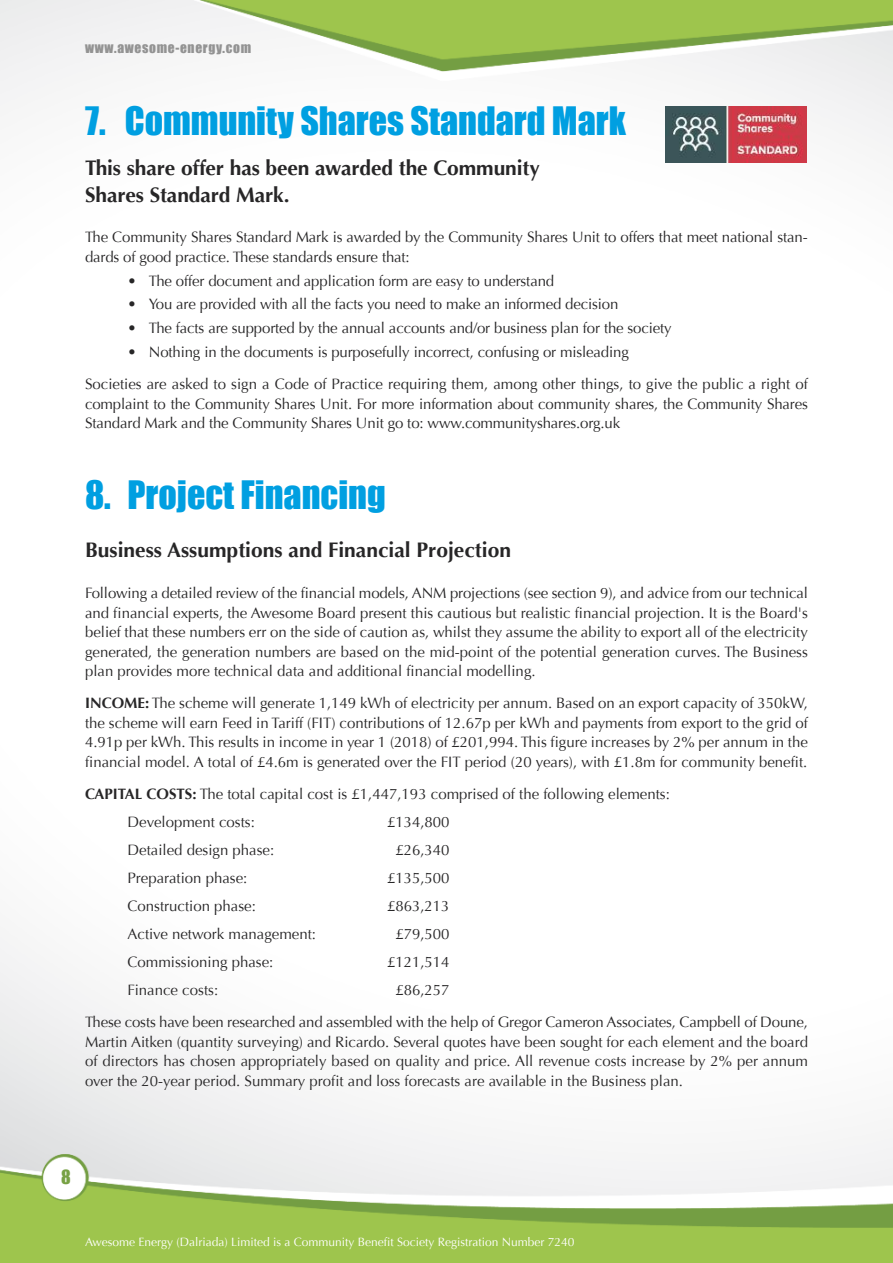
<style>
.page{position:relative;width:893px;height:1263px;background:#fff}
.page>*{position:absolute;margin:0;border:0;box-sizing:border-box;transform-origin:0 0}
.t1{font:36px "Impact";color:#009fe1}
.t2{font:700 21px/27px "Optima";letter-spacing:-.005em;color:#272627}
.t3{font:18px "Impact";color:#77a144}
.t4{font:15px/19.5px "Optima";color:#272627}
.t5{font:13.5px "Impact";letter-spacing:.05em;color:#939393}
.t6{font:12px "Optima";color:#fff}
.s1{font-weight:700}
</style>
<div class="page">
<img style="left:0;top:0;width:893px;height:1263px">
<img style="left:665px;top:106px;width:142px;height:56px">
<p class="t5" style="left:85px;top:40px;width:168px">www.awesome-energy.com</p>
<h1 class="t1" style="left:85px;top:98px;width:542px">7. Community Shares Standard Mark</h1>
<h2 class="t2" style="left:85px;top:154px;width:456px">This share offer has been awarded the Community<br>Shares Standard Mark.</h2>
<p class="t4" style="left:85px;top:228px;width:724px">the community shares standard mark is awarded by the community shares unit to offers that meet national stan&shy;dards of good practice. these standards ensure that:</p>
<p class="t4" style="left:128px;top:271px;width:428px">• the offer document and application form are easy to understand</p>
<p class="t4" style="left:128px;top:295px;width:492px">• You are provided with all the facts you need to make an informed decision</p>
<p class="t4" style="left:128px;top:318px;width:546px">• the facts are supported by the annual accounts and/or business plan for the society</p>
<p class="t4" style="left:85px;top:336px;width:725px;line-height:32.2px;text-indent:43px">• nothing in the documents is purposefully incorrect, confusing or misleading<br>societies are asked to sign a code of practice requiring them, among other things, to give the public a right of</p>
<p class="t4" style="left:85px;top:394px;width:724px">complaint to the community shares unit. for more information about community shares, the community shares standard mark and the community shares unit go to: www.communityshares.org.uk</p>
<h1 class="t1" style="left:85px;top:473px;width:302px">8. Project Financing</h1>
<h2 class="t2" style="left:85px;top:537px;width:428px">Business Assumptions and Financial Projection</h2>
<p class="t4" style="left:85px;top:583px;width:724px;text-align:justify">following a detailed review of the financial models, anm projections (see section 9), and advice from our technical and financial experts, the awesome Board present this cautious but realistic financial projection. It is the Board's belief that these numbers err on the side of caution as, whilst they assume the ability to export all of the electricity generated, the generation numbers are based on the mid-point of the potential generation curves. the Business plan provides more technical data and additional financial modelling.</p>
<p class="t4" style="left:85px;top:694px;width:725px;text-align:justify"><span class="s1">INCOME:</span> the scheme will generate 1,149 kWh of electricity per annum. Based on an export capacity of 350kW, the scheme will earn feed in tariff (fIt) contributions of 12.67p per kWh and payments from export to the grid of 4.91p per kWh. this results in income in year 1 (2018) of £201,994. this figure increases by 2% per annum in the financial model. a total of £4.6m is generated over the fIt period (20 years), with £1.8m for community benefit.</p>
<p class="t4" style="left:128px;top:780px;width:544px;line-height:28px;text-indent:-43px"><span class="s1">CAPITAL COSTS:</span> the total capital cost is £1,447,193 comprised of the following elements:<br>Development costs:</p>
<p class="t4" style="left:387px;top:812px;width:64px">£134,800</p>
<p class="t4" style="left:128px;top:840px;width:148px">Detailed design phase:</p>
<p class="t4" style="left:395px;top:840px;width:56px">£26,340</p>
<p class="t4" style="left:128px;top:868px;width:121px">preparation phase:</p>
<p class="t4" style="left:387px;top:868px;width:64px">£135,500</p>
<p class="t4" style="left:128px;top:896px;width:130px">construction phase:</p>
<p class="t4" style="left:387px;top:896px;width:64px">£863,213</p>
<p class="t4" style="left:128px;top:924px;width:190px">active network management:</p>
<p class="t4" style="left:395px;top:924px;width:56px">£79,500</p>
<p class="t4" style="left:128px;top:952px;width:147px">commissioning phase:</p>
<p class="t4" style="left:387px;top:952px;width:64px">£121,514</p>
<p class="t4" style="left:128px;top:980px;width:92px">finance costs:</p>
<p class="t4" style="left:85px;top:974px;width:724px;line-height:32.2px;text-indent:310px">£86,257<br>these costs have been researched and assembled with the help of gregor cameron associates, campbell of Doune,</p>
<p class="t4" style="left:85px;top:1032px;width:724px;text-align:justify">martin aitken (quantity surveying) and ricardo. several quotes have been sought for each element and the board of directors has chosen appropriately based on quality and price. all revenue costs increase by 2% per annum over the 20-year period. summary profit and loss forecasts are available in the Business plan.</p>
<p class="t3" style="left:61px;top:1166px;width:11px">8</p>
<p class="t6" style="left:85px;top:1235px;width:491px">awesome energy (Dalriada) Limited is a community Benefit society registration number 7240</p>
</div>
